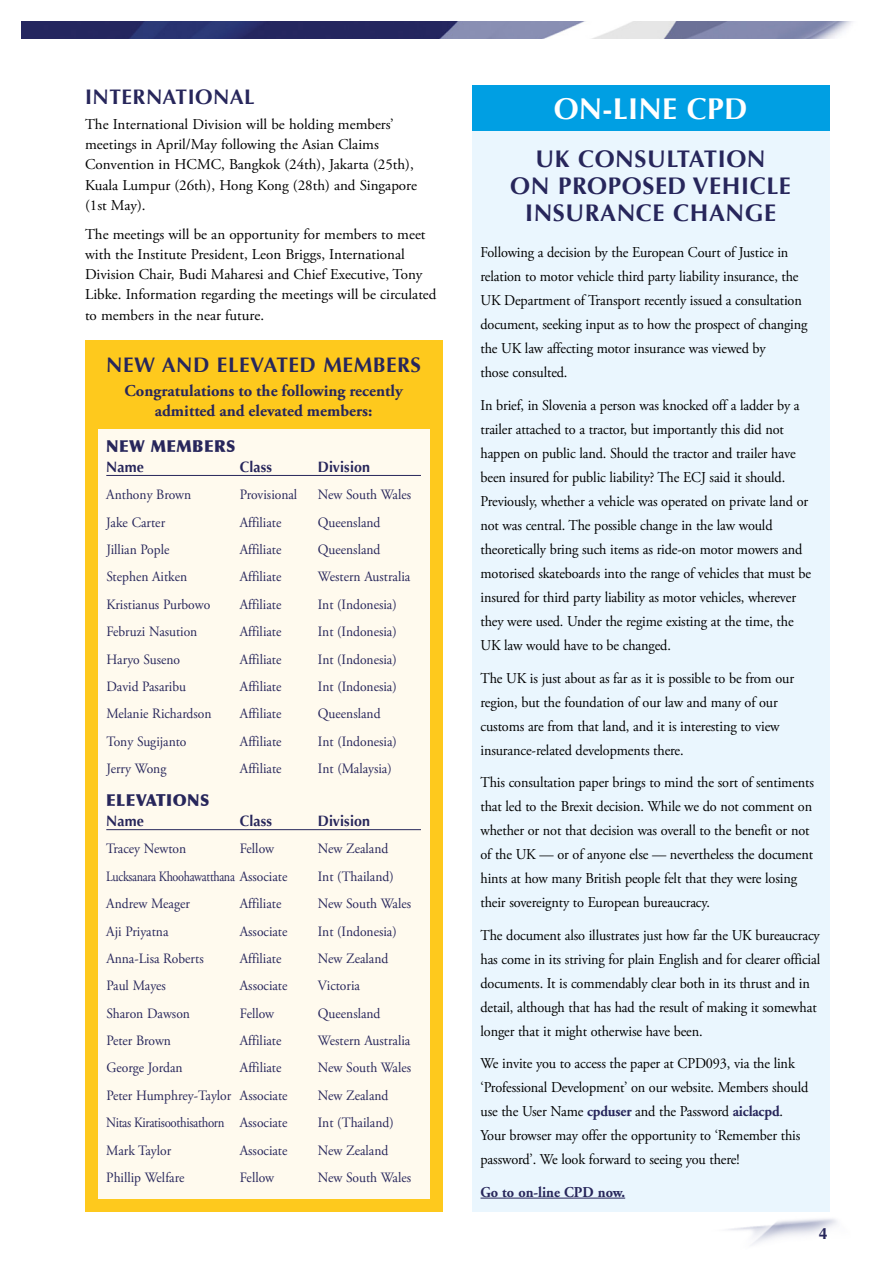
<style>
.page{position:relative;width:893px;height:1263px;background:#fff}
.page>*{position:absolute;margin:0;border:0;box-sizing:border-box;transform-origin:0 0}
.t1{font:700 30px "Optima";letter-spacing:.01em;color:#fff}
.t2{font:700 24px/27px "Optima";letter-spacing:.025em;color:#27265b;text-align:center}
.t3{font:700 21px "Optima";letter-spacing:.025em;color:#27265b}
.t4{font:700 16.5px/19.5px "Adobe Garamond Pro";color:#27265b;text-align:center}
.t5{font:900 16.5px "Optima";letter-spacing:.025em;color:#27265b;scale:.95 1}
.t6{font:700 16.2px "Optima";color:#27265b}
.t7{font:15px/24px "Adobe Garamond Pro";letter-spacing:-.01em;color:#000;scale:.95 1}
.t8{font:15px/20.2px "Adobe Garamond Pro";letter-spacing:-.01em;color:#000}
.t9{font:700 15px "Optima";letter-spacing:.01em;color:#27265b;scale:.95 1}
.t10{font:700 15px "Adobe Garamond";color:#27265b;scale:.95 1}
.t11{font:14.25px "Adobe Garamond Pro";color:#27265b;scale:.95 1}
.t12{font:14.25px "Adobe Garamond Pro";letter-spacing:-.025em;color:#27265b;scale:.85 1}
.t13{font:14.25px "Adobe Garamond Pro";letter-spacing:-.025em;color:#27265b;scale:.9 1}
.s1{font-family:"Adobe Garamond";font-weight:700;color:#27265b}
</style>
<div class="page">
<img style="left:728px;top:1218px;width:109px;height:27px">
<img style="left:21px;top:21px;width:832px;height:17px">
<div style="left:472px;top:85px;width:357px;height:47px;background:#009fe3"></div>
<div style="left:472px;top:132px;width:357px;height:1080px;background:#eaf6fe"></div>
<hr style="left:480px;top:1198px;width:145px;height:1px;background:#27265b">
<div style="left:85px;top:340px;width:357px;height:872px;background:#fec91d"></div>
<div style="left:98px;top:429px;width:331px;height:770px;background:#fffaee"></div>
<hr style="left:106px;top:475px;width:315px;height:1px;background:#27265b">
<hr style="left:106px;top:829px;width:315px;height:1px;background:#27265b">
<h3 class="t3" style="left:85px;top:85px;width:171px">INTERNATIONAL</h3>
<p class="t8" style="left:85px;top:115px;width:333px">The International Division will be holding members’ meetings in April/May following the Asian Claims Convention in HCMC, Bangkok (24th), Jakarta (25th), Kuala Lumpur (26th), Hong Kong (28th) and Singapore (1st May).</p>
<p class="t8" style="left:85px;top:224px;width:353px">The meetings will be an opportunity for members to meet with the Institute President, Leon Briggs, International Division Chair, Budi Maharesi and Chief Executive, Tony Libke. Information regarding the meetings will be circulated to members in the near future.</p>
<h3 class="t3" style="left:106px;top:353px;width:316px">NEW AND ELEVATED MEMBERS</h3>
<p class="t4" style="left:125px;top:381px;width:280px">Congratulations to the following recently admitted and elevated members:</p>
<p class="t5" style="left:106px;top:436px;width:137px">NEW MEMBERS</p>
<p class="t9" style="left:106px;top:458px;width:41px">Name</p>
<p class="t9" style="left:240px;top:458px;width:35px">Class</p>
<p class="t9" style="left:318px;top:458px;width:57px">Division</p>
<p class="t11" style="left:106px;top:486px;width:91px">Anthony Brown</p>
<p class="t11" style="left:240px;top:486px;width:62px">Provisional</p>
<p class="t11" style="left:318px;top:486px;width:100px">New South Wales</p>
<p class="t11" style="left:106px;top:513px;width:63px">Jake Carter</p>
<p class="t11" style="left:240px;top:513px;width:45px">Affiliate</p>
<p class="t11" style="left:318px;top:513px;width:67px">Queensland</p>
<p class="t11" style="left:106px;top:541px;width:68px">Jillian Pople</p>
<p class="t11" style="left:240px;top:541px;width:45px">Affiliate</p>
<p class="t11" style="left:318px;top:541px;width:67px">Queensland</p>
<p class="t11" style="left:106px;top:568px;width:87px">Stephen Aitken</p>
<p class="t11" style="left:240px;top:568px;width:45px">Affiliate</p>
<p class="t11" style="left:318px;top:568px;width:99px">Western Australia</p>
<p class="t11" style="left:106px;top:596px;width:111px">Kristianus Purbowo</p>
<p class="t11" style="left:240px;top:596px;width:45px">Affiliate</p>
<p class="t11" style="left:318px;top:596px;width:84px">Int (Indonesia)</p>
<p class="t11" style="left:106px;top:623px;width:97px">Februzi Nasution</p>
<p class="t11" style="left:240px;top:623px;width:45px">Affiliate</p>
<p class="t11" style="left:318px;top:623px;width:84px">Int (Indonesia)</p>
<p class="t11" style="left:106px;top:650px;width:79px">Haryo Suseno</p>
<p class="t11" style="left:240px;top:650px;width:45px">Affiliate</p>
<p class="t11" style="left:318px;top:650px;width:84px">Int (Indonesia)</p>
<p class="t11" style="left:106px;top:678px;width:85px">David Pasaribu</p>
<p class="t11" style="left:240px;top:678px;width:45px">Affiliate</p>
<p class="t11" style="left:318px;top:678px;width:84px">Int (Indonesia)</p>
<p class="t11" style="left:106px;top:705px;width:112px">Melanie Richardson</p>
<p class="t11" style="left:240px;top:705px;width:45px">Affiliate</p>
<p class="t11" style="left:318px;top:705px;width:67px">Queensland</p>
<p class="t11" style="left:106px;top:732px;width:86px">Tony Sugijanto</p>
<p class="t11" style="left:240px;top:732px;width:45px">Affiliate</p>
<p class="t11" style="left:318px;top:732px;width:84px">Int (Indonesia)</p>
<p class="t11" style="left:106px;top:760px;width:65px">Jerry Wong</p>
<p class="t11" style="left:240px;top:760px;width:45px">Affiliate</p>
<p class="t11" style="left:318px;top:760px;width:79px">Int (Malaysia)</p>
<p class="t5" style="left:106px;top:790px;width:110px">ELEVATIONS</p>
<p class="t9" style="left:106px;top:812px;width:41px">Name</p>
<p class="t9" style="left:240px;top:812px;width:35px">Class</p>
<p class="t9" style="left:318px;top:812px;width:57px">Division</p>
<p class="t11" style="left:106px;top:840px;width:86px">Tracey Newton</p>
<p class="t11" style="left:240px;top:840px;width:37px">Fellow</p>
<p class="t11" style="left:318px;top:840px;width:76px">New Zealand</p>
<p class="t12" style="left:106px;top:868px;width:215px">Lucksanara Khoohawatthana Associate</p>
<p class="t11" style="left:318px;top:868px;width:81px">Int (Thailand)</p>
<p class="t11" style="left:106px;top:895px;width:90px">Andrew Meager</p>
<p class="t11" style="left:240px;top:895px;width:45px">Affiliate</p>
<p class="t11" style="left:318px;top:895px;width:100px">New South Wales</p>
<p class="t11" style="left:106px;top:922px;width:67px">Aji Priyatna</p>
<p class="t11" style="left:240px;top:922px;width:52px">Associate</p>
<p class="t11" style="left:318px;top:922px;width:84px">Int (Indonesia)</p>
<p class="t11" style="left:106px;top:950px;width:104px">Anna-Lisa Roberts</p>
<p class="t11" style="left:240px;top:950px;width:45px">Affiliate</p>
<p class="t11" style="left:318px;top:950px;width:76px">New Zealand</p>
<p class="t11" style="left:106px;top:977px;width:64px">Paul Mayes</p>
<p class="t11" style="left:240px;top:977px;width:52px">Associate</p>
<p class="t11" style="left:318px;top:977px;width:46px">Victoria</p>
<p class="t11" style="left:106px;top:1005px;width:90px">Sharon Dawson</p>
<p class="t11" style="left:240px;top:1005px;width:37px">Fellow</p>
<p class="t11" style="left:318px;top:1005px;width:67px">Queensland</p>
<p class="t11" style="left:106px;top:1032px;width:70px">Peter Brown</p>
<p class="t11" style="left:240px;top:1032px;width:45px">Affiliate</p>
<p class="t11" style="left:318px;top:1032px;width:99px">Western Australia</p>
<p class="t11" style="left:106px;top:1059px;width:82px">George Jordan</p>
<p class="t11" style="left:240px;top:1059px;width:45px">Affiliate</p>
<p class="t11" style="left:318px;top:1059px;width:100px">New South Wales</p>
<p class="t11" style="left:106px;top:1087px;width:192px">Peter Humphrey-Taylor Associate</p>
<p class="t11" style="left:318px;top:1087px;width:76px">New Zealand</p>
<p class="t13" style="left:106px;top:1114px;width:203px">Nitas Kiratisoothisathorn Associate</p>
<p class="t11" style="left:318px;top:1114px;width:81px">Int (Thailand)</p>
<p class="t11" style="left:106px;top:1141px;width:70px">Mark Taylor</p>
<p class="t11" style="left:240px;top:1141px;width:52px">Associate</p>
<p class="t11" style="left:318px;top:1141px;width:76px">New Zealand</p>
<p class="t11" style="left:106px;top:1169px;width:84px">Phillip Welfare</p>
<p class="t11" style="left:240px;top:1169px;width:37px">Fellow</p>
<p class="t11" style="left:318px;top:1169px;width:100px">New South Wales</p>
<h1 class="t1" style="left:554px;top:92px;width:195px">ON-LINE CPD</h1>
<h2 class="t2" style="left:510px;top:145px;width:282px">UK CONSULTATION<br>ON PROPOSED VEHICLE<br>INSURANCE CHANGE</h2>
<p class="t7" style="left:480px;top:241px;width:346px">Following a decision by the European Court of Justice in relation to motor vehicle third party liability insurance, the UK Department of Transport recently issued a consultation document, seeking input as to how the prospect of changing the UK law affecting motor insurance was viewed by<br>those consulted.</p>
<p class="t7" style="left:480px;top:394px;width:349px">In brief, in Slovenia a person was knocked off a ladder by a trailer attached to a tractor, but importantly this did not happen on public land. Should the tractor and trailer have been insured for public liability? The ECJ said it should.<br>Previously, whether a vehicle was operated on private land or not was central. The possible change in the law would theoretically bring such items as ride-on motor mowers and motorised skateboards into the range of vehicles that must be insured for third party liability as motor vehicles, wherever they were used. Under the regime existing at the time, the UK law would have to be changed.</p>
<p class="t7" style="left:480px;top:666px;width:332px">The UK is just about as far as it is possible to be from our region, but the foundation of our law and many of our customs are from that land, and it is interesting to view insurance-related developments there.</p>
<p class="t7" style="left:480px;top:771px;width:353px">This consultation paper brings to mind the sort of sentiments that led to the Brexit decision. While we do not comment on whether or not that decision was overall to the benefit or not of the UK — or of anyone else — nevertheless the document hints at how many British people felt that they were losing their sovereignty to European bureaucracy.</p>
<p class="t7" style="left:480px;top:923px;width:359px">The document also illustrates just how far the UK bureaucracy has come in its striving for plain English and for clearer official documents. It is commendably clear both in its thrust and in detail, although that has had the result of making it somewhat longer that it might otherwise have been.</p>
<p class="t7" style="left:480px;top:1052px;width:347px">We invite you to access the paper at CPD093, via the link ‘Professional Development’ on our website. Members should use the User Name <span class="s1">cpduser</span> and the Password <span class="s1">aiclacpd</span>.<br>Your browser may offer the opportunity to ‘Remember this password’. We look forward to seeing you there!</p>
<p class="t10" style="left:480px;top:1184px;width:154px">Go to on-line CPD now.</p>
<p class="t6" style="left:819px;top:1224px;width:10px">4</p>
</div>
